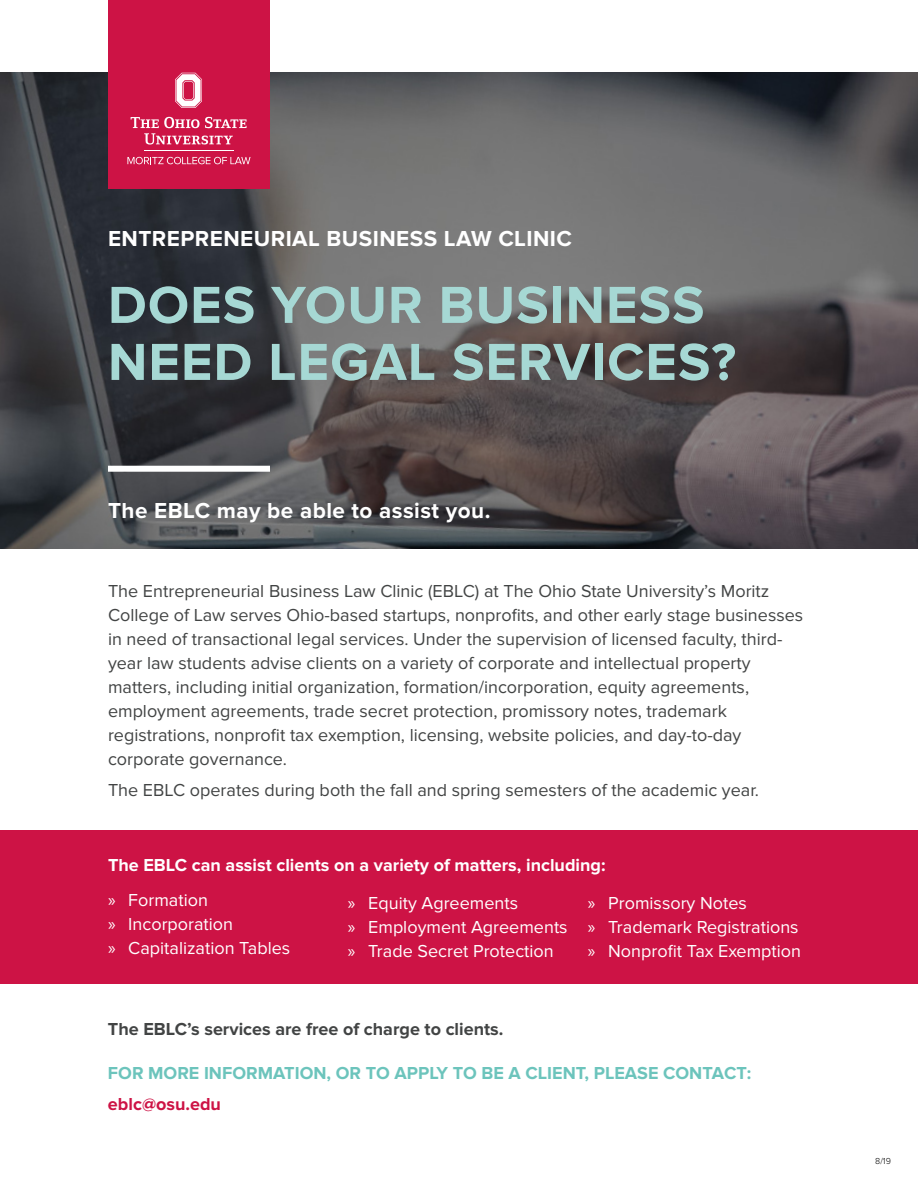
<style>
.page{position:relative;width:918px;height:1188px;background:#fff}
.page>*{position:absolute;margin:0;border:0;box-sizing:border-box;transform-origin:0 0}
.t1{font:700 54px/57px "Proxima Nova";letter-spacing:.02em;color:#a6d8d4}
.t2{font:700 22.5px "Proxima Nova";letter-spacing:.02em;color:#fff}
.t3{font:18px/24px "Proxima Nova";color:#424444}
.t4{font:18px/24px "Proxima Nova";color:#fff}
.t5{font:700 18px/35.1px "Proxima Nova";color:#fff}
.t6{font:700 18px "Proxima Nova";color:#6cc4bc}
.t7{font:700 18px "Proxima Nova";color:#424444}
.t8{font:700 18px "Proxima Nova";color:#cd1345}
.t9{font:300 9px "Proxima Nova";color:#000}
.s1{font-family:"Myriad Pro";font-weight:400}
.s2{font-weight:400}
.s3{font-family:"Myriad Pro"}
</style>
<div class="page">
<img style="left:0;top:73px;width:918px;height:476px">
<div style="left:108px;top:0;width:162px;height:189px;background:#cd1345"></div>
<svg style="left:127px;top:157px;width:124px;height:7px"></svg>
<svg style="left:131px;top:117px;width:116px;height:28px"></svg>
<svg style="left:175px;top:73px;width:27px;height:35px"></svg>
<hr style="left:144px;top:150px;width:90px;height:1px;background:#fff">
<div style="left:108px;top:466px;width:162px;height:6px;background:#fff"></div>
<div style="left:0;top:830px;width:918px;height:154px;background:#cd1345"></div>
<p class="t2" style="left:108px;top:225px;width:466px">ENTREPRENEURIAL BUSINESS LAW CLINIC</p>
<h1 class="t1" style="left:108px;top:278px;width:630px">DOES YOUR BUSINESS<br>NEED LEGAL SERVICES?</h1>
<p class="t2" style="left:108px;top:497px;width:384px">The EBLC may be able to assist you.</p>
<p class="t3" style="left:108px;top:579px;width:697px">The Entrepreneurial Business Law Clinic (EBLC) at The Ohio State University’s Moritz College of Law serves Ohio-based startups, nonprofits, and other early stage businesses in need of transactional legal services. Under the supervision of licensed faculty, third&shy;year law students advise clients on a variety of corporate and intellectual property matters, including initial organization, formation/incorporation, equity agreements, employment agreements, trade secret protection, promissory notes, trademark registrations, nonprofit tax exemption, licensing, website policies, and day-to-day corporate governance.</p>
<p class="t3" style="left:108px;top:778px;width:652px">The EBLC operates during both the fall and spring semesters of the academic year.</p>
<p class="t5" style="left:108px;top:848px;width:499px">The EBLC can assist clients on a variety of matters, including: <span class="s1">»</span> <span class="s2">Formation</span></p>
<p class="t4" style="left:108px;top:913px;width:184px"><span class="s3">»</span> Incorporation<br><span class="s3">»</span> Capitalization Tables</p>
<p class="t4" style="left:348px;top:891px;width:221px"><span class="s3">»</span> Equity Agreements<br><span class="s3">»</span> Employment Agreements <span class="s3">»</span> Trade Secret Protection</p>
<p class="t4" style="left:588px;top:891px;width:215px"><span class="s3">»</span> Promissory Notes<br><span class="s3">»</span> Trademark Registrations <span class="s3">»</span> Nonprofit Tax Exemption</p>
<p class="t7" style="left:108px;top:1019px;width:397px">The EBLC’s services are free of charge to clients.</p>
<p class="t6" style="left:108px;top:1063px;width:645px">FOR MORE INFORMATION, OR TO APPLY TO BE A CLIENT, PLEASE CONTACT:</p>
<p class="t8" style="left:108px;top:1093px;width:115px">eblc@osu.edu</p>
<p class="t9" style="left:875px;top:1156px;width:17px">8/19</p>
</div>
